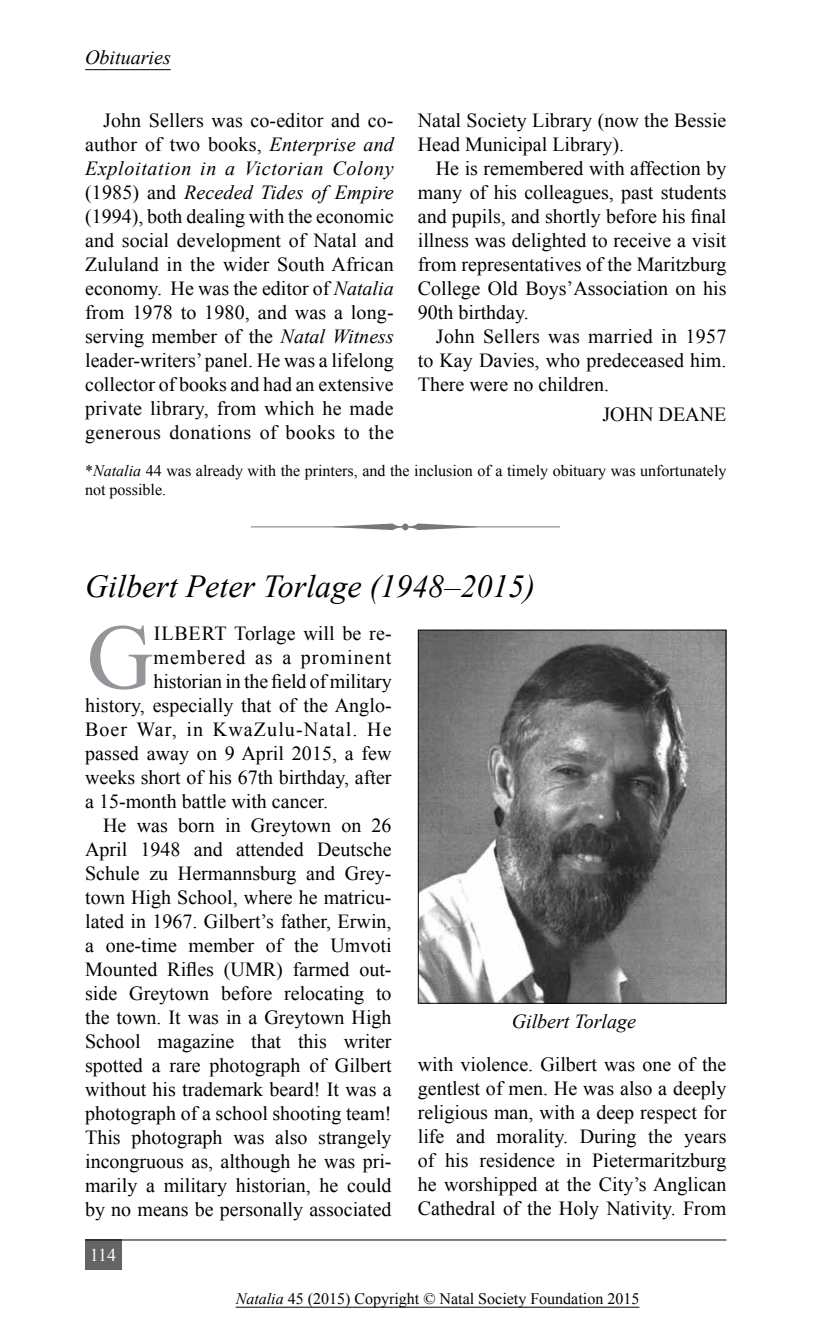
<style>
.page{position:relative;width:840px;height:1333px;background:#fff}
.page>*{position:absolute;margin:0;border:0;box-sizing:border-box;transform-origin:0 0}
.t1{font:92.4px "Times New Roman";color:#939598}
.t2{font:italic 32px "Times New Roman";color:#000}
.t3{font:20px/24px "Times New Roman";color:#000;text-align:justify}
.t4{font:20px "Times New Roman";letter-spacing:.055em;color:#000}
.t5{font:italic 20px "Times New Roman";color:#000}
.t6{font:20px "Times New Roman";letter-spacing:.05em;color:#000}
.t7{font:18px "Times New Roman";color:#fff}
.t8{font:16px/19.2px "Times New Roman";color:#000}
.s1{font-style:italic}
</style>
<div class="page">
<hr style="left:85px;top:69px;width:86px;height:1px;background:#000">
<div style="left:85px;top:1239px;width:36px;height:30px;background:#636466"></div>
<hr style="left:85px;top:1239px;width:641px;height:1px;background:#000">
<hr style="left:235px;top:1306px;width:404px;height:1px;background:#000">
<hr style="left:250px;top:526px;width:309px;height:1px;background:#77787b">
<img style="left:419px;top:631px;width:305px;height:370px">
<div style="left:417px;top:629px;width:309px;height:374px;border:1px solid #000"></div>
<svg style="left:333px;top:526px;width:144px;height:2px"></svg>
<p class="t5" style="left:85px;top:43px;width:87px">Obituaries</p>
<p class="t3" style="left:85px;top:108px;width:310px;text-indent:18px">John Sellers was co-editor and co&shy;author of two books, <span class="s1">Enterprise and Exploitation in a Victorian Colony </span>(1985) and <span class="s1">Receded Tides of Empire </span>(1994), both dealing with the economic and social development of Natal and Zululand in the wider South African economy. He was the editor of <span class="s1">Natalia </span>from 1978 to 1980, and was a long&shy;serving member of the <span class="s1">Natal Witness </span>leader-writers’ panel. He was a lifelong collector of books and had an extensive private library, from which he made generous donations of books to the</p>
<p class="t3" style="left:417px;top:108px;width:310px">Natal Society Library (now the Bessie<br>Head Municipal Library).</p>
<p class="t3" style="left:417px;top:156px;width:310px;text-indent:18px">He is remembered with affection by many of his colleagues, past students and pupils, and shortly before his final illness was delighted to receive a visit from representatives of the Maritzburg College Old Boys’Association on his 90th birthday.</p>
<p class="t3" style="left:417px;top:324px;width:310px;text-indent:18px">John Sellers was married in 1957 to Kay Davies, who predeceased him.<br>There were no children.</p>
<p class="t3" style="left:602px;top:402px;width:125px">JOHN DEANE</p>
<p class="t8" style="left:85px;top:460px;width:642px">*<span class="s1">Natalia</span> 44 was already with the printers, and the inclusion of a timely obituary was unfortunately not possible.</p>
<h2 class="t2" style="left:85px;top:564px;width:451px">Gilbert Peter Torlage (1948–2015)</h2>
<h1 class="t1" style="left:87px;top:592px;width:68px">G</h1>
<p class="t3" style="left:154px;top:620px;width:237px">ILBERT Torlage will be re-</p>
<p class="t6" style="left:153px;top:643px;width:239px">membered as a prominent</p>
<p class="t3" style="left:153px;top:668px;width:239px">historian in the field of military</p>
<p class="t3" style="left:85px;top:692px;width:308px">history, especially that of the Anglo-</p>
<p class="t4" style="left:85px;top:715px;width:308px">Boer War, in KwaZulu-Natal. He</p>
<p class="t3" style="left:85px;top:740px;width:308px">passed away on 9 April 2015, a few</p>
<p class="t3" style="left:85px;top:764px;width:308px">weeks short of his 67th birthday, after</p>
<p class="t3" style="left:85px;top:788px;width:244px">a 15-month battle with cancer.</p>
<p class="t3" style="left:103px;top:812px;width:290px">He was born in Greytown on 26</p>
<p class="t3" style="left:85px;top:836px;width:308px">April 1948 and attended Deutsche</p>
<p class="t3" style="left:85px;top:860px;width:308px">Schule zu Hermannsburg and Grey-</p>
<p class="t3" style="left:85px;top:884px;width:308px">town High School, where he matricu-</p>
<p class="t3" style="left:85px;top:908px;width:308px">lated in 1967. Gilbert’s father, Erwin,</p>
<p class="t3" style="left:85px;top:932px;width:308px">a one-time member of the Umvoti</p>
<p class="t3" style="left:85px;top:956px;width:308px">Mounted Rifles (UMR) farmed out-</p>
<p class="t3" style="left:85px;top:980px;width:308px">side Greytown before relocating to</p>
<p class="t3" style="left:85px;top:1004px;width:308px">the town. It was in a Greytown High</p>
<p class="t3" style="left:85px;top:1028px;width:308px">School magazine that this writer</p>
<p class="t3" style="left:85px;top:1052px;width:308px">spotted a rare photograph of Gilbert</p>
<p class="t3" style="left:85px;top:1076px;width:308px">without his trademark beard! It was a</p>
<p class="t3" style="left:85px;top:1100px;width:308px">photograph of a school shooting team!</p>
<p class="t3" style="left:85px;top:1124px;width:308px">This photograph was also strangely</p>
<p class="t3" style="left:85px;top:1148px;width:308px">incongruous as, although he was pri-</p>
<p class="t3" style="left:85px;top:1172px;width:308px">marily a military historian, he could</p>
<p class="t3" style="left:85px;top:1196px;width:308px">by no means be personally associated</p>
<p class="t5" style="left:511px;top:1007px;width:126px">Gilbert Torlage</p>
<p class="t3" style="left:417px;top:1051px;width:310px">with violence. Gilbert was one of the gentlest of men. He was also a deeply religious man, with a deep respect for life and morality. During the years of his residence in Pietermaritzburg he worshipped at the City’s Anglican Cathedral of the Holy Nativity. From</p>
<p class="t7" style="left:90px;top:1241px;width:28px">114</p>
<p class="t8" style="left:235px;top:1288px;width:405px"><span class="s1">Natalia</span> 45 (2015) Copyright © Natal Society Foundation 2015</p>
</div>
